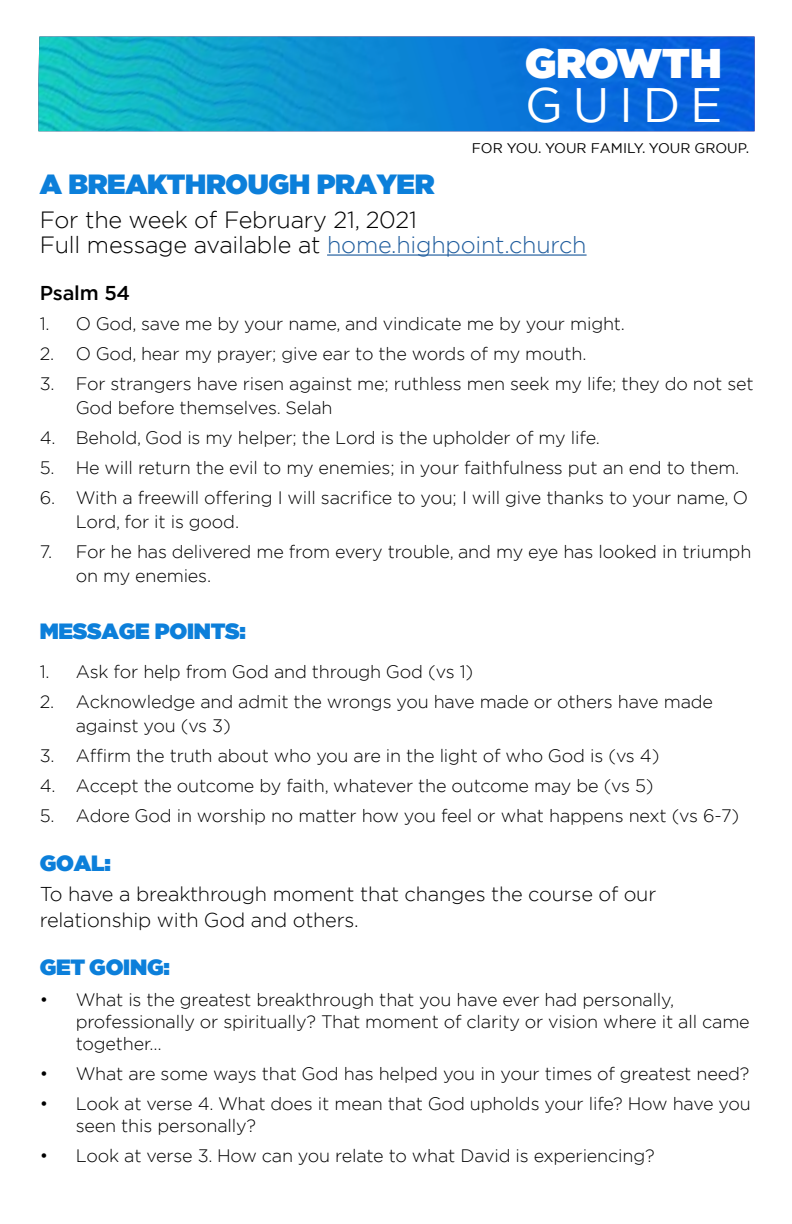
<style>
.page{position:relative;width:792px;height:1224px;background:#fff}
.page>*{position:absolute;margin:0;border:0;box-sizing:border-box;transform-origin:0 0}
.t1{font:900 62.6px "Gotham";letter-spacing:-.06em;color:#fff}
.t2{font:48.2px "Gotham";letter-spacing:.2em;color:#fff}
.t3{font:900 41.4px "Gotham";color:#fff}
.t4{font:900 27.6px "Gotham";letter-spacing:-.01em;color:#0c7fda}
.t5{font:300 23.4px/25px "Gotham";letter-spacing:-.01em;color:#000}
.t6{font:900 22px "Gotham";letter-spacing:-.01em;color:#0c7fda}
.t7{font:300 20px/26px "Gotham";letter-spacing:-.01em;color:#000}
.t8{font:500 20px "Gotham";letter-spacing:-.01em;color:#000}
.t9{font:300 18px/24px "Gotham";letter-spacing:-.01em;color:#000}
.t10{font:14px "Gotham";color:#000}
.s1{color:#215e9e}
</style>
<div class="page">
<hr style="left:327px;top:254px;width:260px;height:2px;background:#215e9e">
<img style="left:38px;top:37px;width:717px;height:94px">
<h1 class="t1" style="left:468px;top:20px;width:281px">GROWTH</h1>
<h3 class="t3" style="left:525px;top:34px;width:198px">GROWTH</h3>
<h2 class="t2" style="left:525px;top:74px;width:199px">GUIDE</h2>
<p class="t10" style="left:472px;top:139px;width:279px">FOR YOU. YOUR FAMILY. YOUR GROUP.</p>
<h3 class="t4" style="left:40px;top:164px;width:396px">A BREAKTHROUGH PRAYER</h3>
<p class="t5" style="left:40px;top:207px;width:548px">For the week of February 21, 2021<br>Full message available at <span class="s1">home.highpoint.church</span></p>
<p class="t8" style="left:40px;top:280px;width:92px">Psalm 54</p>
<p class="t9" style="left:40px;top:311px;width:587px">1. O God, save me by your name, and vindicate me by your might.</p>
<p class="t9" style="left:40px;top:341px;width:548px">2. O God, hear my prayer; give ear to the words of my mouth.</p>
<p class="t9" style="left:76px;top:371px;width:680px;text-indent:-36px">3. For strangers have risen against me; ruthless men seek my life; they do not set<br>God before themselves. Selah</p>
<p class="t9" style="left:40px;top:425px;width:562px">4. Behold, God is my helper; the Lord is the upholder of my life.</p>
<p class="t9" style="left:40px;top:455px;width:701px">5. He will return the evil to my enemies; in your faithfulness put an end to them.</p>
<p class="t9" style="left:76px;top:485px;width:674px;text-indent:-36px">6. With a freewill offering I will sacrifice to you; I will give thanks to your name, O<br>Lord, for it is good.</p>
<p class="t9" style="left:76px;top:539px;width:677px;text-indent:-36px">7. For he has delivered me from every trouble, and my eye has looked in triumph on my enemies.</p>
<p class="t6" style="left:40px;top:616px;width:208px">MESSAGE POINTS:</p>
<p class="t9" style="left:40px;top:659px;width:435px">1. Ask for help from God and through God (vs 1)</p>
<p class="t9" style="left:76px;top:689px;width:639px;text-indent:-36px">2. Acknowledge and admit the wrongs you have made or others have made against you (vs 3)</p>
<p class="t9" style="left:40px;top:743px;width:621px">3. Affirm the truth about who you are in the light of who God is (vs 4)</p>
<p class="t9" style="left:40px;top:773px;width:615px">4. Accept the outcome by faith, whatever the outcome may be (vs 5)</p>
<p class="t9" style="left:40px;top:803px;width:701px">5. Adore God in worship no matter how you feel or what happens next (vs 6-7)</p>
<p class="t6" style="left:40px;top:848px;width:73px">GOAL:</p>
<p class="t7" style="left:40px;top:881px;width:618px">To have a breakthrough moment that changes the course of our relationship with God and others.</p>
<p class="t6" style="left:40px;top:951px;width:132px">GET GOING:</p>
<p class="t9" style="left:76px;top:988px;width:676px;line-height:22px;text-indent:-36px">• What is the greatest breakthrough that you have ever had personally, professionally or spiritually? That moment of clarity or vision where it all came together…</p>
<p class="t9" style="left:40px;top:1061px;width:711px">• What are some ways that God has helped you in your times of greatest need?</p>
<p class="t9" style="left:76px;top:1092px;width:677px;line-height:22px;text-indent:-36px">• Look at verse 4. What does it mean that God upholds your life? How have you seen this personally?</p>
<p class="t9" style="left:40px;top:1143px;width:617px">• Look at verse 3. How can you relate to what David is experiencing?</p>
</div>
